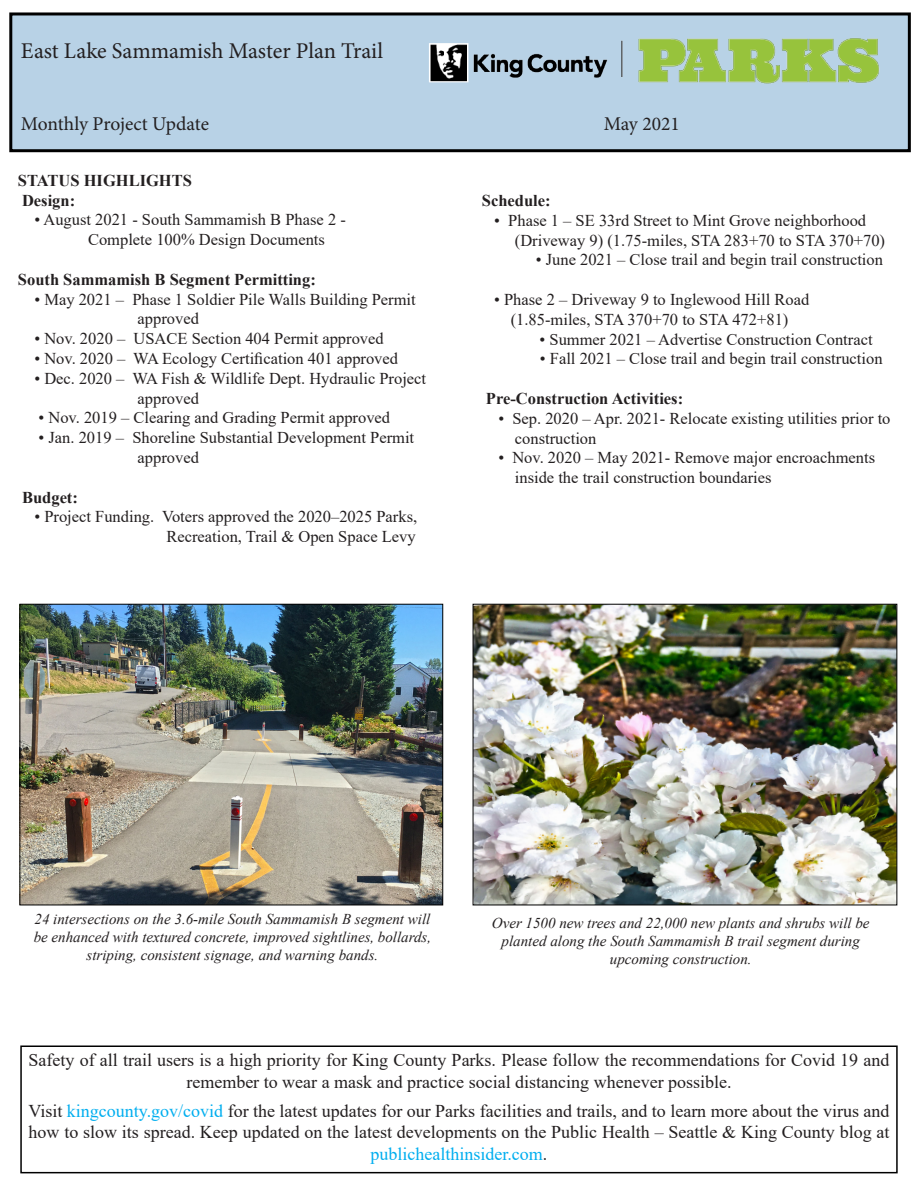
<style>
.page{position:relative;width:918px;height:1188px;background:#fff}
.page>*{position:absolute;margin:0;border:0;box-sizing:border-box;transform-origin:0 0}
.t1{font:22.5px "Minion Pro";letter-spacing:-.005em;color:#231f20}
.t2{font:19.5px "Minion Pro";letter-spacing:-.005em;color:#231f20}
.t3{font:18px/21.6px "Times New Roman";color:#231f20;text-align:center}
.t4{font:16.5px/19.8px "Times New Roman";color:#231f20}
.t5{font:700 16.5px "Times New Roman";color:#231f20}
.t6{font:italic 15px/18px "Times New Roman";color:#231f20;text-align:center}
.s1{color:#00aeef}
</style>
<div class="page">
<div style="left:11px;top:14px;width:898px;height:137px;background:#b8d2e6"></div>
<img style="left:429px;top:38px;width:450px;height:46px">
<div style="left:9px;top:12px;width:902px;height:140px;border:3px solid #000"></div>
<img style="left:22px;top:606px;width:419px;height:297px">
<div style="left:20px;top:604px;width:423px;height:301px;border:1px solid #000"></div>
<img style="left:475px;top:606px;width:420px;height:297px">
<div style="left:473px;top:604px;width:424px;height:301px;border:1px solid #000"></div>
<div style="left:20px;top:1046px;width:878px;height:127px;border:2px solid #000"></div>
<p class="t1" style="left:21px;top:36px;width:364px">East Lake Sammamish Master Plan Trail</p>
<p class="t2" style="left:21px;top:110px;width:190px">Monthly Project Update</p>
<p class="t5" style="left:18px;top:168px;width:176px">STATUS HIGHLIGHTS</p>
<p class="t5" style="left:22px;top:188px;width:55px">Design:</p>
<p class="t4" style="left:88px;top:210px;width:259px;text-indent:-54px">• August 2021 - South Sammamish B Phase 2 -<br>Complete 100% Design Documents</p>
<p class="t5" style="left:18px;top:267px;width:299px">South Sammamish B Segment Permitting:</p>
<p class="t4" style="left:138px;top:289px;width:280px;text-indent:-103px">• May 2021 – Phase 1 Soldier Pile Walls Building Permit approved</p>
<p class="t4" style="left:34px;top:328px;width:351px">• Nov. 2020 – USACE Section 404 Permit approved</p>
<p class="t4" style="left:34px;top:348px;width:365px">• Nov. 2020 – WA Ecology Certification 401 approved</p>
<p class="t4" style="left:138px;top:368px;width:290px;text-indent:-103px">• Dec. 2020 – WA Fish &amp; Wildlife Dept. Hydraulic Project approved</p>
<p class="t4" style="left:39px;top:408px;width:353px">• Nov. 2019 – Clearing and Grading Permit approved</p>
<p class="t4" style="left:138px;top:427px;width:278px;text-indent:-99px">• Jan. 2019 – Shoreline Substantial Development Permit approved</p>
<p class="t5" style="left:22px;top:485px;width:57px">Budget:</p>
<p class="t4" style="left:34px;top:507px;width:384px;text-align:right">• Project Funding. Voters approved the 2020–2025 Parks,<br>Recreation, Trail &amp; Open Space Levy</p>
<p class="t2" style="left:604px;top:110px;width:78px">May 2021</p>
<p class="t5" style="left:482px;top:189px;width:70px">Schedule:</p>
<p class="t4" style="left:515px;top:210px;width:372px;text-indent:-21px">• Phase 1 – SE 33rd Street to Mint Grove neighborhood (Driveway 9) (1.75-miles, STA 283+70 to STA 370+70)</p>
<p class="t4" style="left:536px;top:249px;width:349px">• June 2021 – Close trail and begin trail construction</p>
<p class="t4" style="left:494px;top:289px;width:317px">• Phase 2 – Driveway 9 to Inglewood Hill Road</p>
<p class="t4" style="left:511px;top:309px;width:279px">(1.85-miles, STA 370+70 to STA 472+81)</p>
<p class="t4" style="left:540px;top:329px;width:335px">• Summer 2021 – Advertise Construction Contract</p>
<p class="t4" style="left:540px;top:348px;width:344px">• Fall 2021 – Close trail and begin trail construction</p>
<p class="t5" style="left:486px;top:387px;width:199px">Pre-Construction Activities:</p>
<p class="t4" style="left:498px;top:408px;width:394px">• Sep. 2020 – Apr. 2021- Relocate existing utilities prior to</p>
<p class="t4" style="left:515px;top:428px;width:83px">construction</p>
<p class="t4" style="left:515px;top:447px;width:362px;text-indent:-16px">• Nov. 2020 – May 2021- Remove major encroachments inside the trail construction boundaries</p>
<p class="t6" style="left:34px;top:909px;width:399px">24 intersections on the 3.6-mile South Sammamish B segment will be enhanced with textured concrete, improved sightlines, bollards, striping, consistent signage, and warning bands.</p>
<p class="t6" style="left:492px;top:914px;width:379px">Over 1500 new trees and 22,000 new plants and shrubs will be planted along the South Sammamish B trail segment during</p>
<p class="t6" style="left:610px;top:950px;width:143px">upcoming construction.</p>
<p class="t3" style="left:29px;top:1049px;width:862px">Safety of all trail users is a high priority for King County Parks. Please follow the recommendations for Covid 19 and remember to wear a mask and practice social distancing whenever possible.</p>
<p class="t3" style="left:29px;top:1099px;width:862px">Visit <span class="s1">kingcounty.gov/covid</span> for the latest updates for our Parks facilities and trails, and to learn more about the virus and how to slow its spread. Keep updated on the latest developments on the Public Health – Seattle &amp; King County blog at <span class="s1">publichealthinsider.com</span>.</p>
</div>
